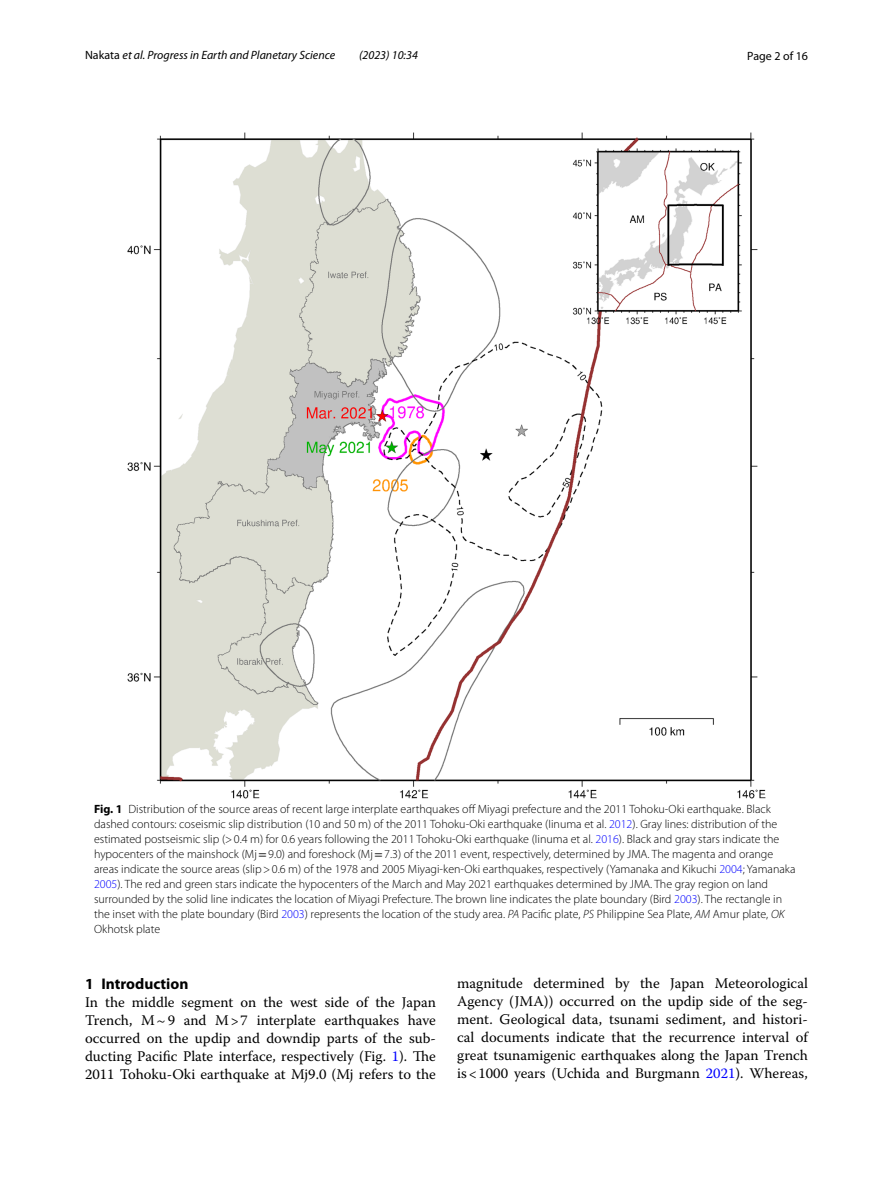
<style>
.page{position:relative;width:893px;height:1187px;background:#fff}
.page>*{position:absolute;margin:0;border:0;box-sizing:border-box;transform-origin:0 0}
.t1{font:700 15.45px "Myriad Pro";color:#000}
.t2{font:14.7px/18px "Warnock Pro";color:#000;text-align:justify}
.t3{font:300 12px/15px "Myriad Pro";color:#000}
.t4{font:italic 12px "Myriad Pro";color:#000}
.t5{font:12px "Myriad Pro";color:#000}
.s1{font-style:normal}
.s2{font-weight:700}
.s3{color:#00f}
.s4{font-family:"STIX";font-weight:400}
.s5{font-style:italic}
</style>
<div class="page">
<img style="left:128px;top:133px;width:637px;height:665px">
<p class="t4" style="left:85px;top:48px;width:252px"><span class="s1">Nakata</span> et al. Progress in Earth and Planetary Science</p>
<p class="t4" style="left:359px;top:48px;width:60px">(2023) 10:34</p>
<p class="t5" style="left:747px;top:48px;width:62px">Page 2 of 16</p>
<p class="t3" style="left:94px;top:801px;width:703px"><span class="s2">Fig. 1</span> Distribution of the source areas of recent large interplate earthquakes off Miyagi prefecture and the 2011 Tohoku-Oki earthquake. Black dashed contours: coseismic slip distribution (10 and 50 m) of the 2011 Tohoku-Oki earthquake (Iinuma et al. <span class="s3">2012</span>). Gray lines: distribution of the estimated postseismic slip (&gt;0.4 m) for 0.6 years following the 2011 Tohoku-Oki earthquake (Iinuma et al. <span class="s3">2016</span>). Black and gray stars indicate the hypocenters of the mainshock (Mj<span class="s4">=</span>9.0) and foreshock (Mj<span class="s4">=</span>7.3) of the 2011 event, respectively, determined by JMA. The magenta and orange areas indicate the source areas (slip&gt;0.6 m) of the 1978 and 2005 Miyagi-ken-Oki earthquakes, respectively (Yamanaka and Kikuchi <span class="s3">2004</span>; Yamanaka <span class="s3">2005</span>). The red and green stars indicate the hypocenters of the March and May 2021 earthquakes determined by JMA. The gray region on land surrounded by the solid line indicates the location of Miyagi Prefecture. The brown line indicates the plate boundary (Bird <span class="s3">2003</span>). The rectangle in the inset with the plate boundary (Bird <span class="s3">2003</span>) represents the location of the study area. <span class="s5">PA</span> Pacific plate, <span class="s5">PS</span> Philippine Sea Plate, <span class="s5">AM</span> Amur plate, <span class="s5">OK </span>Okhotsk plate</p>
<p class="t1" style="left:85px;top:973px;width:105px">1 Introduction</p>
<p class="t2" style="left:85px;top:992px;width:352px">In the middle segment on the west side of the Japan Trench, M~9 and M&gt;7 interplate earthquakes have occurred on the updip and downdip parts of the sub&shy;ducting Pacific Plate interface, respectively (Fig. <span class="s3">1</span>). The 2011 Tohoku-Oki earthquake at Mj9.0 (Mj refers to the</p>
<p class="t2" style="left:457px;top:973px;width:352px">magnitude determined by the Japan Meteorological Agency (JMA)) occurred on the updip side of the seg&shy;ment. Geological data, tsunami sediment, and histori&shy;cal documents indicate that the recurrence interval of great tsunamigenic earthquakes along the Japan Trench is&lt;1000 years (Uchida and Burgmann <span class="s3">2021</span>). Whereas,</p>
</div>
